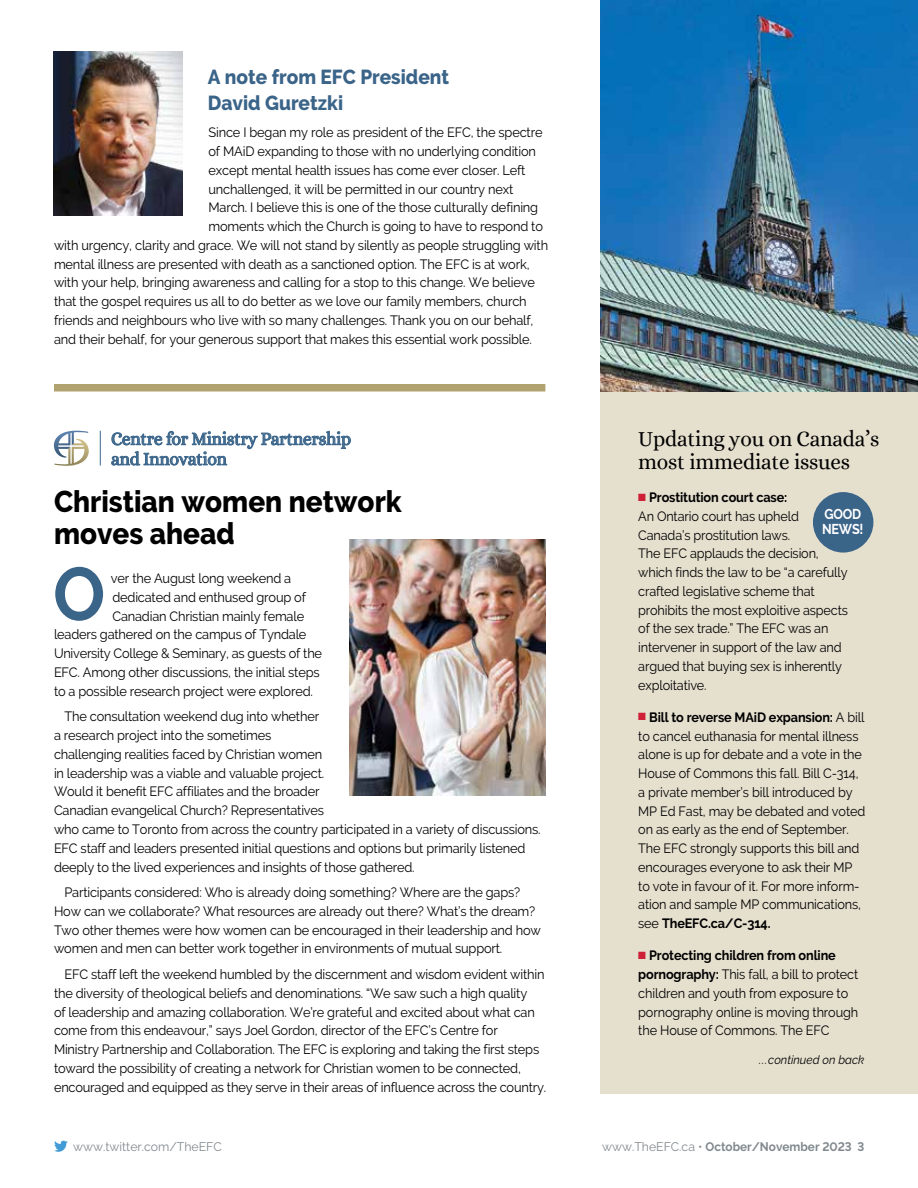
<style>
.page{position:relative;width:918px;height:1188px;background:#fff}
.page>*{position:absolute;margin:0;border:0;box-sizing:border-box;transform-origin:0 0}
.t1{font:700 75px "Raleway";color:#3b6489;scale:.92 1}
.t2{font:800 30px/32.2px "Raleway";color:#000;scale:.93 1}
.t3{font:22.2px/23.2px "Alice";letter-spacing:-.01em;color:#000;scale:.95 1}
.t4{font:800 20.25px/25.5px "Raleway";color:#3b6489;scale:.94 1}
.t5{font:18.45px/20.2px "Alice";letter-spacing:-.015em;color:#3c668b;scale:.95 1}
.t6{font:700 14.25px/15px "Raleway";letter-spacing:-.02em;color:#fff;scale:.89 1}
.t7{font:13.5px/18.8px "Raleway";letter-spacing:-.015em;color:#000;scale:.95 1}
.t8{font:13.5px/18.8px "Raleway";letter-spacing:-.015em;color:#000;scale:.94 1}
.t9{font:500 12.75px "Raleway";letter-spacing:-.015em;color:#000;scale:.94 1}
.t10{font:700 12.3px "Raleway";color:#81898e;scale:.95 1}
.t11{font:12.3px "Raleway";color:#81898e}
.t12{font:italic 12px "Raleway";color:#000;scale:.96 1}
.s1{color:#ce2037}
.s2{font-weight:700}
.s3{font-weight:400}
</style>
<div class="page">
<div style="left:600px;top:384px;width:318px;height:710px;background:#e5dfce"></div>
<img style="left:600px;top:0;width:318px;height:392px">
<svg style="left:54px;top:1141px;width:14px;height:11px"></svg>
<div style="left:54px;top:384px;width:491px;height:8px;background:#b1a370"></div>
<img style="left:54px;top:51px;width:128px;height:164px">
<svg style="left:53px;top:431px;width:36px;height:35px"></svg>
<svg style="left:111px;top:431px;width:240px;height:34px"></svg>
<hr style="left:100px;top:431px;width:1px;height:35px;background:#3c668b">
<img style="left:349px;top:540px;width:197px;height:256px">
<div style="left:813px;top:492px;width:60px;height:61px;background:#3b6489;border-radius:50%"></div>
<h3 class="t4" style="left:208px;top:65px;width:258px">A note from EFC President<br>David Guretzki</h3>
<p class="t7" style="left:209px;top:123px;width:353px">Since I began my role as president of the EFC, the spectre</p>
<p class="t7" style="left:209px;top:142px;width:346px">of MAiD expanding to those with no underlying condition</p>
<p class="t7" style="left:209px;top:161px;width:335px">except mental health issues has come ever closer. Left</p>
<p class="t7" style="left:209px;top:179px;width:322px">unchallenged, it will be permitted in our country next</p>
<p class="t7" style="left:209px;top:198px;width:349px">March. I believe this is one of the those culturally defining</p>
<p class="t7" style="left:209px;top:217px;width:354px">moments which the Church is going to have to respond to</p>
<p class="t7" style="left:54px;top:236px;width:522px">with urgency, clarity and grace. We will not stand by silently as people struggling with</p>
<p class="t7" style="left:54px;top:254px;width:502px">mental illness are presented with death as a sanctioned option. The EFC is at work,</p>
<p class="t7" style="left:54px;top:273px;width:508px">with your help, bringing awareness and calling for a stop to this change. We believe</p>
<p class="t7" style="left:54px;top:292px;width:499px">that the gospel requires us all to do better as we love our family members, church</p>
<p class="t7" style="left:54px;top:311px;width:506px">friends and neighbours who live with so many challenges. Thank you on our behalf,</p>
<p class="t7" style="left:54px;top:329px;width:505px">and their behalf, for your generous support that makes this essential work possible.</p>
<h3 class="t5" style="left:111px;top:429px;width:254px">Centre for Ministry Partnership and Innovation</h3>
<p class="t9" style="left:113px;top:490px;width:192px">the evangelical church in Canada</p>
<h2 class="t2" style="left:54px;top:486px;width:375px">Christian women network moves ahead</h2>
<p class="t7" style="left:111px;top:569px;width:191px">ver the August long weekend a</p>
<p class="t7" style="left:112px;top:588px;width:205px">dedicated and enthused group of</p>
<p class="t7" style="left:112px;top:606px;width:203px">Canadian Christian mainly female</p>
<p class="t7" style="left:54px;top:625px;width:267px">leaders gathered on the campus of Tyndale</p>
<p class="t7" style="left:54px;top:644px;width:284px">University College &amp; Seminary, as guests of the</p>
<p class="t7" style="left:54px;top:663px;width:281px">EFC. Among other discussions, the initial steps</p>
<p class="t7" style="left:54px;top:682px;width:274px">to a possible research project were explored.</p>
<p class="t7" style="left:54px;top:707px;width:514px;text-indent:11px">The consultation weekend dug into whether<br>a research project into the sometimes<br>challenging realities faced by Christian women<br>in leadership was a viable and valuable project.<br>Would it benefit EFC affiliates and the broader<br>Canadian evangelical Church? Representatives<br>who came to Toronto from across the country participated in a variety of discussions.<br>EFC staff and leaders presented initial questions and options but primarily listened deeply to the lived experiences and insights of those gathered.</p>
<p class="t7" style="left:54px;top:883px;width:514px;text-indent:11px">Participants considered: Who is already doing something? Where are the gaps?<br>How can we collaborate? What resources are already out there? What’s the dream?<br>Two other themes were how women can be encouraged in their leadership and how women and men can better work together in environments of mutual support.</p>
<p class="t7" style="left:54px;top:965px;width:520px;text-indent:11px">EFC staff left the weekend humbled by the discernment and wisdom evident within the diversity of theological beliefs and denominations. “We saw such a high quality<br>of leadership and amazing collaboration. We’re grateful and excited about what can come from this endeavour,” says Joel Gordon, director of the EFC’s Centre for<br>Ministry Partnership and Collaboration. The EFC is exploring and taking the first steps toward the possibility of creating a network for Christian women to be connected, encouraged and equipped as they serve in their areas of influence across the country.</p>
<h1 class="t1" style="left:53px;top:551px;width:58px">O</h1>
<h3 class="t3" style="left:638px;top:427px;width:255px">Updating you on Canada’s most immediate issues</h3>
<p class="t8" style="left:638px;top:488px;width:225px"><span class="s1">■</span> <span class="s2">Prostitution court case:<br></span>An Ontario court has upheld<br>Canada’s prostitution laws.<br>The EFC applauds the decision, which finds the law to be “a carefully crafted legislative scheme that prohibits the most exploitive aspects of the sex trade.” The EFC was an intervener in support of the law and argued that buying sex is inherently exploitative.</p>
<p class="t8" style="left:638px;top:708px;width:243px"><span class="s1">■</span> <span class="s2">Bill to reverse MAiD expansion:</span> A bill to cancel euthanasia for mental illness alone is up for debate and a vote in the House of Commons this fall. Bill C-314, a private member’s bill introduced by MP Ed Fast, may be debated and voted on as early as the end of September.<br>The EFC strongly supports this bill and encourages everyone to ask their MP to vote in favour of it. For more inform&shy;ation and sample MP communications, see <span class="s2">TheEFC.ca/C-314.</span></p>
<p class="t8" style="left:638px;top:946px;width:236px"><span class="s1">■</span> <span class="s2">Protecting children from online pornography:</span> This fall, a bill to protect children and youth from exposure to pornography online is moving through the House of Commons. The EFC</p>
<p class="t6" style="left:822px;top:507px;width:48px">GOOD<br>NEWS!</p>
<p class="t12" style="left:759px;top:1053px;width:111px">...continued on back</p>
<p class="t11" style="left:73px;top:1139px;width:150px">www.twitter.com/TheEFC</p>
<p class="t10" style="left:602px;top:1139px;width:277px"><span class="s3">www.TheEFC.ca •</span> October/November 2023 3</p>
</div>
